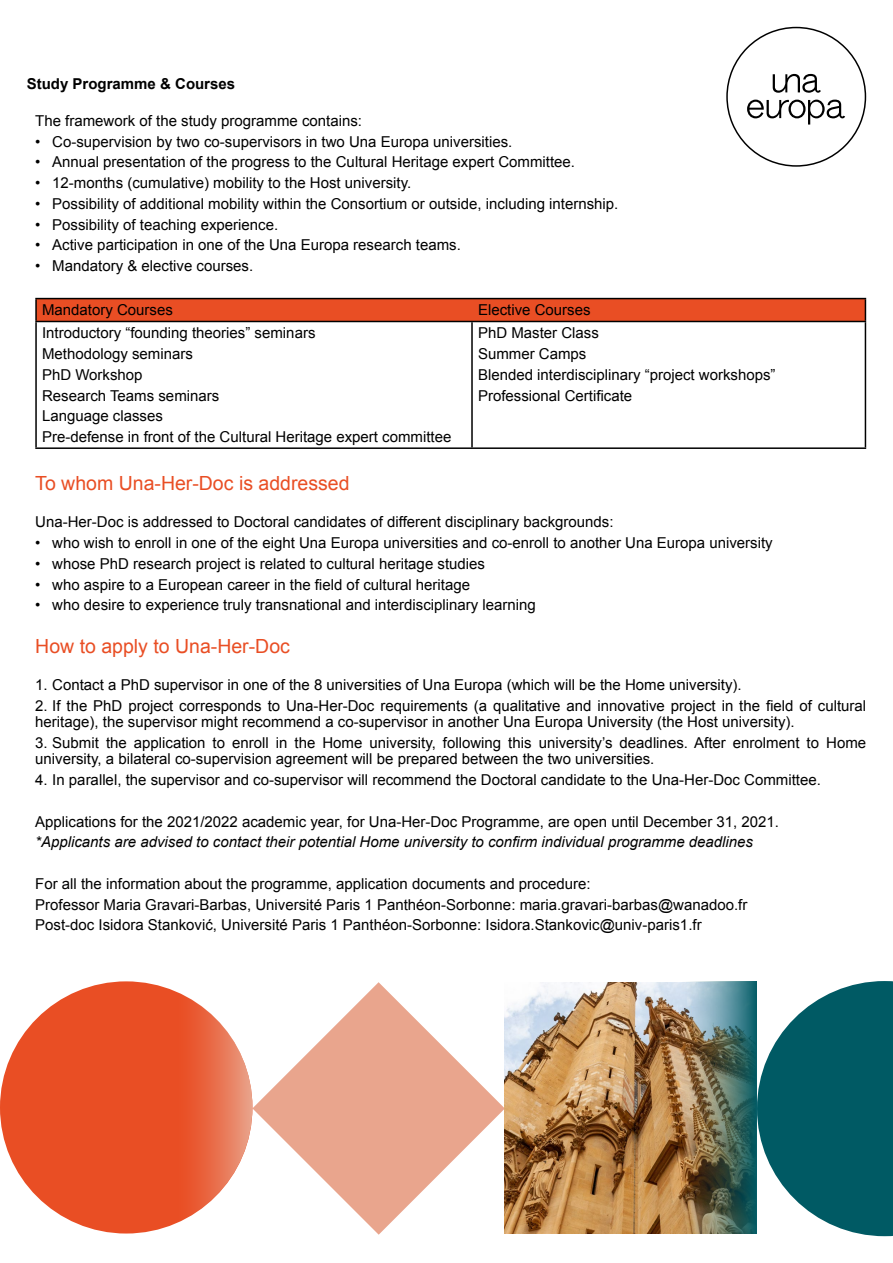
<style>
.page{position:relative;width:893px;height:1263px;background:#fff}
.page>*{position:absolute;margin:0;border:0;box-sizing:border-box;transform-origin:0 0}
.t1{font:19.5px "Arial";color:#e94e24}
.t2{font:15px/20.7px "Arial";color:#000}
.t3{font:italic 15px "Arial";color:#000}
.t4{font:700 15px "Arial";color:#000}
</style>
<div class="page">
<hr style="left:471px;top:322px;width:2px;height:125px;background:#000">
<hr style="left:35px;top:322px;width:2px;height:125px;background:#000">
<hr style="left:865px;top:322px;width:1px;height:125px;background:#000">
<hr style="left:35px;top:447px;width:437px;height:2px;background:#000">
<hr style="left:472px;top:447px;width:394px;height:2px;background:#000">
<hr style="left:35px;top:298px;width:437px;height:1px;background:#000">
<hr style="left:35px;top:299px;width:2px;height:22px;background:#000">
<hr style="left:472px;top:298px;width:394px;height:1px;background:#000">
<svg style="left:36px;top:299px;width:830px;height:22px;background:#e24b22"></svg>
<hr style="left:35px;top:321px;width:437px;height:1px;background:#000">
<hr style="left:472px;top:321px;width:394px;height:1px;background:#000">
<svg style="left:252px;top:982px;width:253px;height:253px"></svg>
<svg style="left:0;top:981px;width:252px;height:252px;background:#e9552c"></svg>
<svg style="left:757px;top:981px;width:136px;height:255px"></svg>
<svg style="left:726px;top:27px;width:140px;height:140px"></svg>
<img style="left:505px;top:981px;width:252px;height:253px">
<p class="t4" style="left:27px;top:73px;width:210px">Study Programme &amp; Courses</p>
<p class="t2" style="left:35px;top:110px;width:328px">The framework of the study programme contains:</p>
<p class="t2" style="left:35px;top:131px;width:479px">• Co-supervision by two co-supervisors in two Una Europa universities.</p>
<p class="t2" style="left:35px;top:152px;width:541px">• Annual presentation of the progress to the Cultural Heritage expert Committee.</p>
<p class="t2" style="left:35px;top:173px;width:378px">• 12-months (cumulative) mobility to the Host university.</p>
<p class="t2" style="left:35px;top:193px;width:585px">• Possibility of additional mobility within the Consortium or outside, including internship.</p>
<p class="t2" style="left:35px;top:214px;width:244px">• Possibility of teaching experience.</p>
<p class="t2" style="left:35px;top:235px;width:427px">• Active participation in one of the Una Europa research teams.</p>
<p class="t2" style="left:35px;top:256px;width:219px">• Mandatory &amp; elective courses.</p>
<p class="t2" style="left:42px;top:300px;width:132px">Mandatory Courses</p>
<p class="t2" style="left:478px;top:300px;width:114px">Elective Courses</p>
<p class="t2" style="left:42px;top:323px;width:411px">Introductory “founding theories” seminars<br>Methodology seminars<br>PhD Workshop<br>Research Teams seminars<br>Language classes<br>Pre-defense in front of the Cultural Heritage expert committee</p>
<p class="t2" style="left:478px;top:323px;width:299px">PhD Master Class<br>Summer Camps<br>Blended interdisciplinary “project workshops”<br>Professional Certificate</p>
<h1 class="t1" style="left:35px;top:470px;width:316px">To whom Una-Her-Doc is addressed</h1>
<p class="t2" style="left:35px;top:512px;width:580px">Una-Her-Doc is addressed to Doctoral candidates of different disciplinary backgrounds:</p>
<p class="t2" style="left:35px;top:533px;width:739px">• who wish to enroll in one of the eight Una Europa universities and co-enroll to another Una Europa university</p>
<p class="t2" style="left:35px;top:553px;width:451px">• whose PhD research project is related to cultural heritage studies</p>
<p class="t2" style="left:35px;top:574px;width:436px">• who aspire to a European career in the field of cultural heritage</p>
<p class="t2" style="left:35px;top:595px;width:502px">• who desire to experience truly transnational and interdisciplinary learning</p>
<h1 class="t1" style="left:35px;top:633px;width:256px">How to apply to Una-Her-Doc</h1>
<p class="t2" style="left:35px;top:674px;width:708px">1. Contact a PhD supervisor in one of the 8 universities of Una Europa (which will be the Home university).</p>
<p class="t2" style="left:35px;top:697px;width:832px;line-height:16.5px">2. If the PhD project corresponds to Una-Her-Doc requirements (a qualitative and innovative project in the field of cultural heritage), the supervisor might recommend a co-supervisor in another Una Europa University (the Host university).</p>
<p class="t2" style="left:35px;top:734px;width:832px;line-height:16.5px">3. Submit the application to enroll in the Home university, following this university’s deadlines. After enrolment to Home university, a bilateral co-supervision agreement will be prepared between the two universities.</p>
<p class="t2" style="left:35px;top:770px;width:787px">4. In parallel, the supervisor and co-supervisor will recommend the Doctoral candidate to the Una-Her-Doc Committee.</p>
<p class="t2" style="left:35px;top:811px;width:745px">Applications for the 2021/2022 academic year, for Una-Her-Doc Programme, are open until December 31, 2021.</p>
<p class="t3" style="left:35px;top:832px;width:719px">*Applicants are advised to contact their potential Home university to confirm individual programme deadlines</p>
<p class="t2" style="left:35px;top:873px;width:714px">For all the information about the programme, application documents and procedure:<br>Professor Maria Gravari-Barbas, Université Paris 1 Panthéon-Sorbonne: maria.gravari-barbas@wanadoo.fr<br>Post-doc Isidora Stanković, Université Paris 1 Panthéon-Sorbonne: Isidora.Stankovic@univ-paris1.fr</p>
</div>
